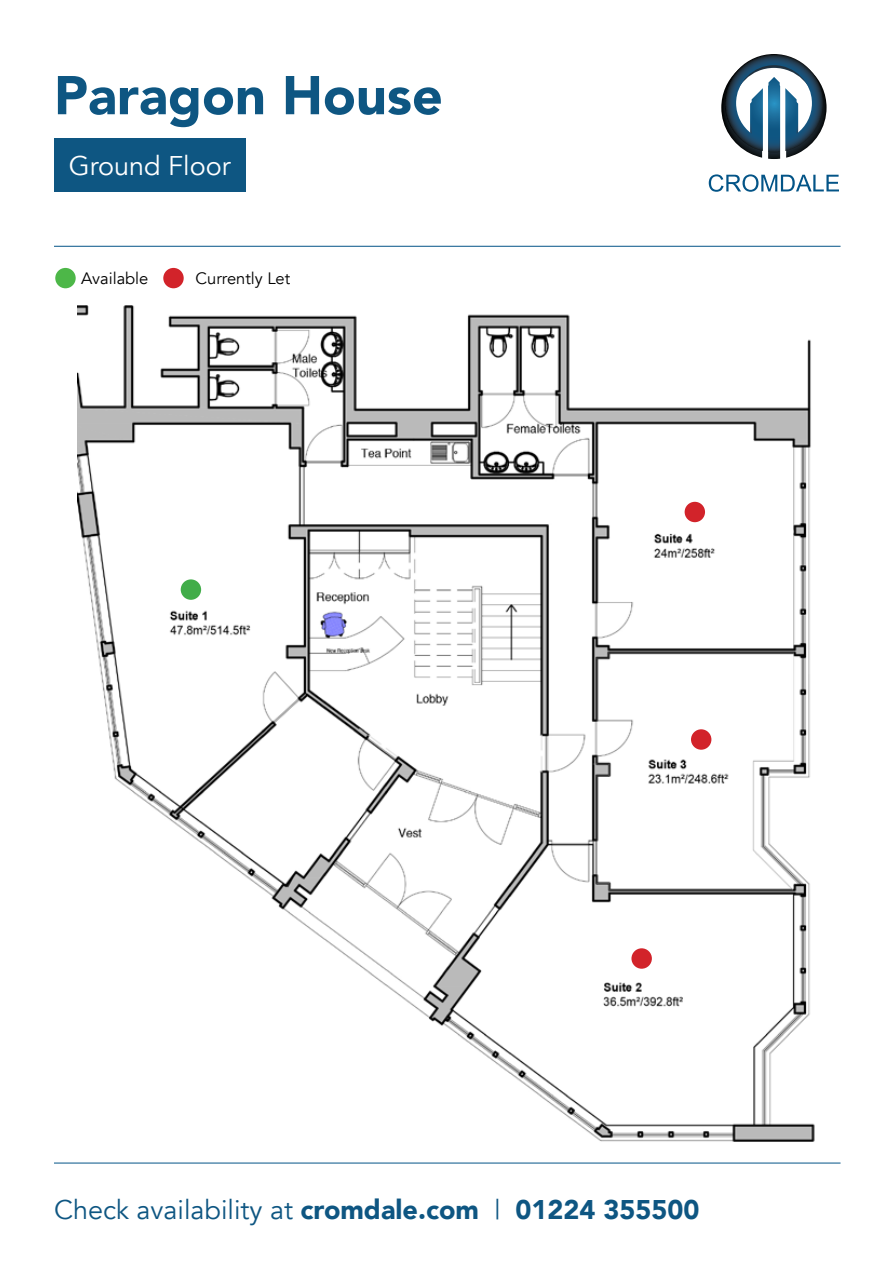
<style>
.page{position:relative;width:893px;height:1263px;background:#fff}
.page>*{position:absolute;margin:0;border:0;box-sizing:border-box;transform-origin:0 0}
.t1{font:900 54px "Avenir";color:#0e5682}
.t2{font:900 27px "Avenir";color:#0e5682}
.t3{font:27px "Avenir";color:#fff}
.t4{font:16.5px "Avenir";color:#000}
.s1{font-weight:400}
</style>
<div class="page">
<img style="left:77px;top:306px;width:738px;height:836px">
<div style="left:54px;top:138px;width:192px;height:53px;background:#0e5682"></div>
<svg style="left:721px;top:54px;width:105px;height:105px"></svg>
<svg style="left:709px;top:174px;width:130px;height:18px"></svg>
<hr style="left:54px;top:1163px;width:786px;height:1px;background:#035487">
<hr style="left:54px;top:246px;width:786px;height:1px;background:#035487">
<div style="left:55px;top:268px;width:21px;height:20px;background:#4db748;border-radius:50%"></div>
<div style="left:631px;top:948px;width:21px;height:21px;background:#d2232a;border-radius:50%"></div>
<div style="left:685px;top:502px;width:20px;height:20px;background:#d2232a;border-radius:50%"></div>
<div style="left:163px;top:268px;width:21px;height:20px;background:#d2232a;border-radius:50%"></div>
<div style="left:181px;top:579px;width:20px;height:21px;background:#41ad49;border-radius:50%"></div>
<div style="left:691px;top:729px;width:20px;height:21px;background:#d2232a;border-radius:50%"></div>
<h1 class="t1" style="left:54px;top:49px;width:390px">Paragon House</h1>
<p class="t3" style="left:69px;top:150px;width:163px">Ground Floor</p>
<p class="t4" style="left:81px;top:268px;width:69px">Available</p>
<p class="t4" style="left:196px;top:268px;width:96px">Currently Let</p>
<p class="t2" style="left:54px;top:1187px;width:647px"><span class="s1">Check availability at</span> cromdale.com <span class="s1">|</span> 01224 355500</p>
</div>
